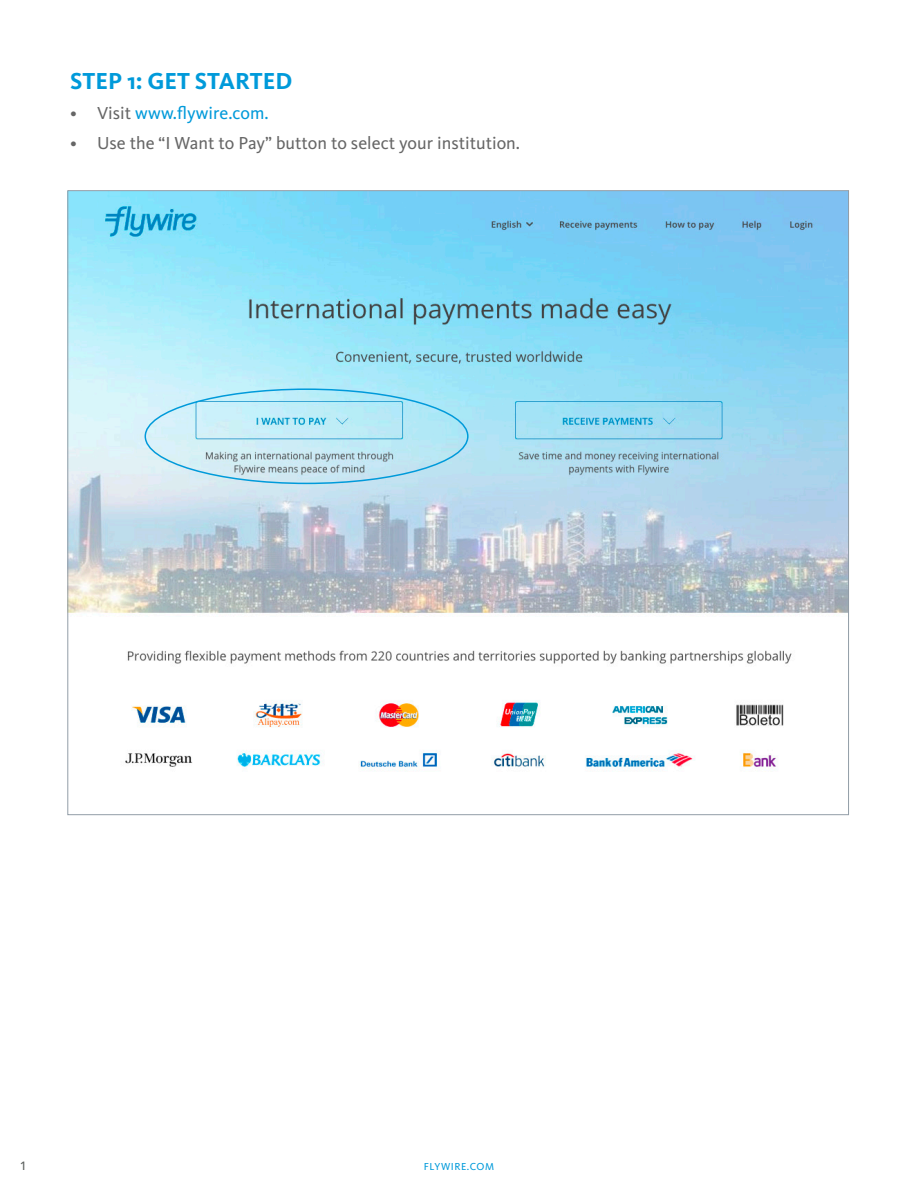
<style>
.page{position:relative;width:918px;height:1188px;background:#fff}
.page>*{position:absolute;margin:0;border:0;box-sizing:border-box;transform-origin:0 0}
.t1{font:700 24px "Kievit OT";color:#009ada}
.t2{font:18px "Kievit OT";color:#666}
.t3{font:18px "Kievit OT";color:#009ada}
.t4{font:500 12px "Avenir Next";color:#5c605e}
.t5{font:10.5px "Kievit OT";letter-spacing:.05em;color:#009ada}
.s1{color:#666}
</style>
<div class="page">
<img style="left:69px;top:192px;width:778px;height:578px">
<p class="t1" style="left:70px;top:66px;width:224px">STEP 1: GET STARTED</p>
<p class="t3" style="left:70px;top:102px;width:200px"><span class="s1">• Visit</span> www.flywire.com.</p>
<p class="t2" style="left:70px;top:132px;width:451px">• Use the “I Want to Pay” button to select your institution.</p>
<p class="t4" style="left:20px;top:1156px;width:9px">1</p>
<p class="t5" style="left:424px;top:1160px;width:72px">FLYWIRE.COM</p>
</div>
